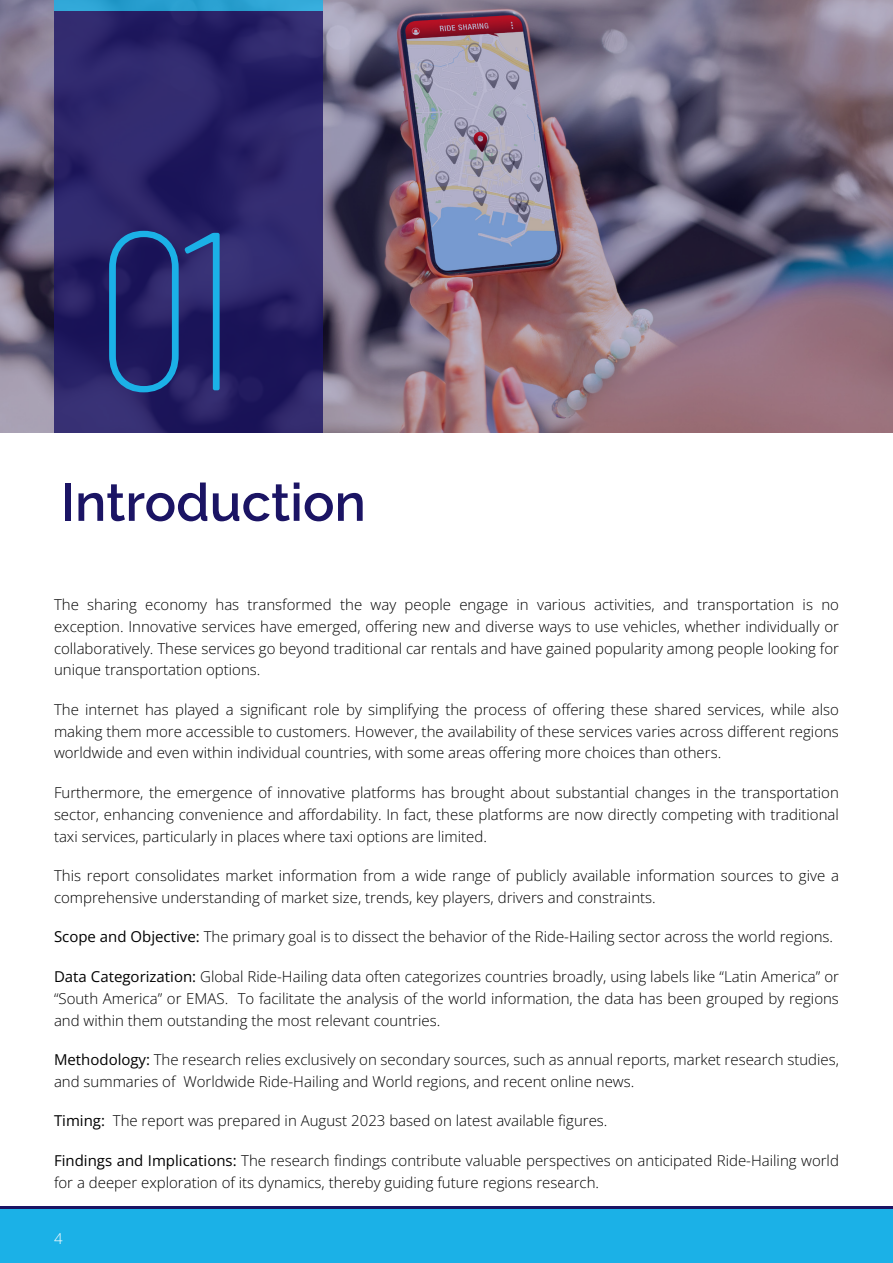
<style>
.page{position:relative;width:893px;height:1263px;background:#fff}
.page>*{position:absolute;margin:0;border:0;box-sizing:border-box;transform-origin:0 0}
.eyebrow{font:100 225px "Barlow Condensed";color:#1bb1e7}
.Heading_1{font:600 52.5px "Raleway";color:#1b1464}
.body{font:300 15px/21.8px "Open Sans";color:#000;text-align:justify}
.t1{font:300 15px "Open Sans";color:#fff}
.s1{font-weight:700}
</style>
<div class="page">
<div style="left:0;top:1209px;width:893px;height:54px;background:#1bb1e7"></div>
<hr style="left:0;top:1206px;width:893px;height:3px;background:#1b1464">
<img style="left:0;top:0;width:892px;height:432px">
<svg style="left:54px;top:11px;width:268px;height:421px;background:#292266"></svg>
<div style="left:54px;top:0;width:268px;height:11px;background:#2ba1d2"></div>
<hr style="left:892px;top:0;width:1px;height:432px;background:#1b1464">
<p class="eyebrow" style="left:94px;top:148px;width:143px">01</p>
<p class="Heading_1" style="left:61px;top:460px;width:307px">Introduction</p>
<p class="body" style="left:54px;top:593px;width:786px">The sharing economy has transformed the way people engage in various activities, and transportation is no exception. Innovative services have emerged, offering new and diverse ways to use vehicles, whether individually or collaboratively. These services go beyond traditional car rentals and have gained popularity among people looking for unique transportation options.</p>
<p class="body" style="left:54px;top:698px;width:786px">The internet has played a significant role by simplifying the process of offering these shared services, while also making them more accessible to customers. However, the availability of these services varies across different regions worldwide and even within individual countries, with some areas offering more choices than others.</p>
<p class="body" style="left:54px;top:781px;width:786px">Furthermore, the emergence of innovative platforms has brought about substantial changes in the transportation sector, enhancing convenience and affordability. In fact, these platforms are now directly competing with traditional taxi services, particularly in places where taxi options are limited.</p>
<p class="body" style="left:54px;top:864px;width:786px">This report consolidates market information from a wide range of publicly available information sources to give a comprehensive understanding of market size, trends, key players, drivers and constraints.</p>
<p class="body" style="left:54px;top:926px;width:781px"><span class="s1">Scope and Objective:</span> The primary goal is to dissect the behavior of the Ride-Hailing sector across the world regions.</p>
<p class="body" style="left:54px;top:965px;width:786px"><span class="s1">Data Categorization:</span> Global Ride-Hailing data often categorizes countries broadly, using labels like “Latin America” or “South America” or EMAS. To facilitate the analysis of the world information, the data has been grouped by regions and within them outstanding the most relevant countries.</p>
<p class="body" style="left:54px;top:1048px;width:786px"><span class="s1">Methodology:</span> The research relies exclusively on secondary sources, such as annual reports, market research studies, and summaries of Worldwide Ride-Hailing and World regions, and recent online news.</p>
<p class="body" style="left:54px;top:1110px;width:555px"><span class="s1">Timing:</span> The report was prepared in August 2023 based on latest available figures.</p>
<p class="body" style="left:54px;top:1149px;width:786px"><span class="s1">Findings and Implications:</span> The research findings contribute valuable perspectives on anticipated Ride-Hailing world for a deeper exploration of its dynamics, thereby guiding future regions research.</p>
<p class="t1" style="left:54px;top:1228px;width:10px">4</p>
</div>
